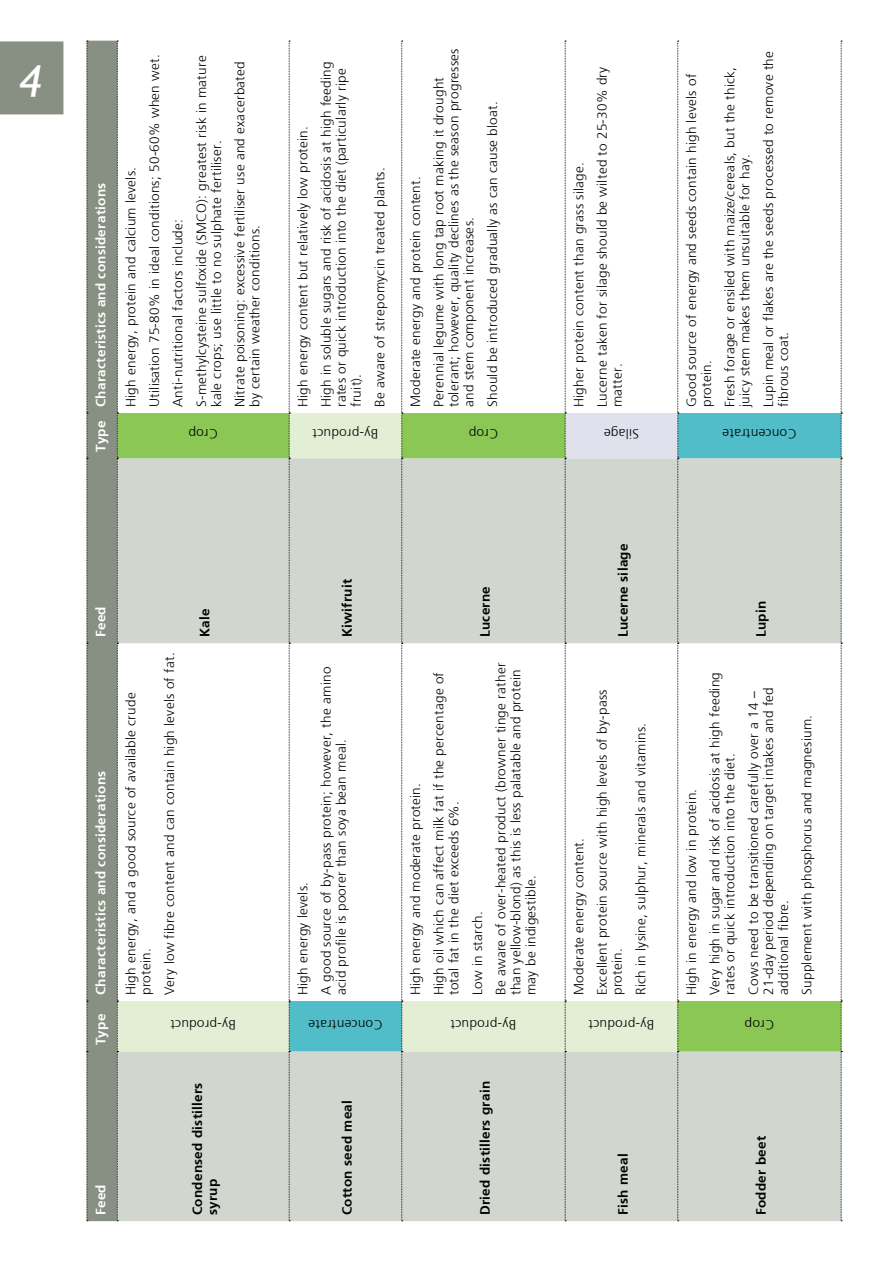
<style>
.page{position:relative;width:893px;height:1263px;background:#fff}
.page>*{position:absolute;margin:0;border:0;box-sizing:border-box;transform-origin:0 0}
.t1{font:italic 500 48px "Agenda";color:#fff}
.t2{font:300 13.5px/23.5px "Frutiger";letter-spacing:.02em;color:#000}
.t3{font:700 13.5px/15px "Frutiger";letter-spacing:.02em;color:#000}
.t4{font:700 13.5px "Frutiger";letter-spacing:.02em;color:#fff}
</style>
<div class="page">
<div style="left:118px;top:1051px;width:723px;height:170px;background:#d1d6cf"></div>
<svg style="left:118px;top:413px;width:171px;height:638px"></svg>
<svg style="left:290px;top:413px;width:551px;height:638px"></svg>
<div style="left:565px;top:413px;width:113px;height:45px;background:#e1e0ed"></div>
<svg style="left:677px;top:41px;width:2px;height:1180px;background:#b2b6b2"></svg>
<svg style="left:841px;top:41px;width:1px;height:1180px"></svg>
<svg style="left:87px;top:41px;width:31px;height:1180px;background:#858e80"></svg>
<svg style="left:289px;top:41px;width:1px;height:1180px"></svg>
<svg style="left:401px;top:41px;width:2px;height:1180px;background:#b3b7b3"></svg>
<svg style="left:565px;top:41px;width:1px;height:1180px"></svg>
<div style="left:0;top:41px;width:63px;height:73px;background:#879082"></div>
<h1 class="t1" style="left:20px;top:51px;width:25px">4</h1>
<p class="t4" style="left:93px;top:452px;width:271px;rotate:-90deg">Type Characteristics and considerations</p>
<p class="t2" style="left:119px;top:407px;width:354px;rotate:-90deg">High energy, protein and calcium levels.<br>Utilisation 75-80% in ideal conditions; 50-60% when wet.<br>Anti-nutritional factors include:<br>S-methylcysteine sulfoxide (SMCO): greatest risk in mature</p>
<p class="t2" style="left:205px;top:407px;width:347px;rotate:-90deg">kale crops; use little to no sulphate fertiliser.<br>Nitrate poisoning: excessive fertiliser use and exacerbated</p>
<p class="t2" style="left:243px;top:407px;width:183px;rotate:-90deg">by certain weather conditions.</p>
<p class="t2" style="left:218px;top:446px;width:31px;rotate:-180deg">Crop</p>
<p class="t2" style="left:291px;top:407px;width:347px;rotate:-90deg">High energy content but relatively low protein.<br>High in soluble sugars and risk of acidosis at high feeding</p>
<p class="t2" style="left:334px;top:407px;width:340px;line-height:15px;rotate:-90deg">rates or quick introduction into the diet (particularly ripe fruit).</p>
<p class="t2" style="left:368px;top:407px;width:241px;rotate:-90deg">Be aware of strepomycin treated plants.</p>
<p class="t2" style="left:378px;top:446px;width:67px;rotate:-180deg">By-product</p>
<p class="t2" style="left:447px;top:407px;width:360px;line-height:15px;rotate:-90deg">tolerant; however, quality declines as the season progresses and stem component increases.</p>
<p class="t2" style="left:404px;top:407px;width:331px;rotate:-90deg">Moderate energy and protein content.<br>Perennial legume with long tap root making it drought</p>
<p class="t2" style="left:481px;top:407px;width:307px;rotate:-90deg">Should be introduced gradually as can cause bloat.</p>
<p class="t2" style="left:498px;top:446px;width:31px;rotate:-180deg">Crop</p>
<p class="t2" style="left:567px;top:407px;width:342px;rotate:-90deg">Higher protein content than grass silage.<br>Lucerne taken for silage should be wilted to 25-30% dry</p>
<p class="t2" style="left:606px;top:407px;width:45px;rotate:-90deg">matter.</p>
<p class="t2" style="left:639px;top:446px;width:37px;rotate:-180deg">Silage</p>
<p class="t2" style="left:684px;top:407px;width:335px;line-height:15px;rotate:-90deg">Good source of energy and seeds contain high levels of protein.</p>
<p class="t2" style="left:723px;top:407px;width:342px;line-height:15px;rotate:-90deg">Fresh forage or ensiled with maize/cereals, but the thick, juicy stem makes them unsuitable for hay.</p>
<p class="t2" style="left:761px;top:407px;width:357px;line-height:15px;rotate:-90deg">Lupin meal or flakes are the seeds processed to remove the fibrous coat.</p>
<p class="t2" style="left:796px;top:446px;width:75px;rotate:-180deg">Concentrate</p>
<p class="t4" style="left:93px;top:637px;width:32px;rotate:-90deg">Feed</p>
<p class="t4" style="left:93px;top:995px;width:226px;rotate:-90deg">Characteristics and considerations</p>
<p class="t4" style="left:93px;top:1045px;width:33px;rotate:-90deg">Type</p>
<p class="t4" style="left:93px;top:1215px;width:32px;rotate:-90deg">Feed</p>
<p class="t2" style="left:124px;top:995px;width:304px;line-height:15px;rotate:-90deg">High energy, and a good source of available crude protein.</p>
<p class="t2" style="left:158px;top:995px;width:344px;rotate:-90deg">Very low fibre content and can contain high levels of fat.</p>
<p class="t3" style="left:197px;top:637px;width:30px;rotate:-90deg">Kale</p>
<p class="t2" style="left:236px;top:1036px;width:67px;rotate:-180deg">By-product</p>
<p class="t3" style="left:190px;top:1215px;width:134px;rotate:-90deg">Condensed distillers syrup</p>
<p class="t3" style="left:340px;top:637px;width:60px;rotate:-90deg">Kiwifruit</p>
<p class="t2" style="left:291px;top:995px;width:330px;rotate:-90deg">High energy levels.<br>A good source of by-pass protein; however, the amino</p>
<p class="t2" style="left:330px;top:995px;width:257px;rotate:-90deg">acid profile is poorer than soya bean meal.</p>
<p class="t2" style="left:382px;top:1036px;width:75px;rotate:-180deg">Concentrate</p>
<p class="t3" style="left:340px;top:1215px;width:117px;rotate:-90deg">Cotton seed meal</p>
<p class="t3" style="left:478px;top:637px;width:53px;rotate:-90deg">Lucerne</p>
<p class="t2" style="left:404px;top:995px;width:324px;rotate:-90deg">High energy and moderate protein.<br>High oil which can affect milk fat if the percentage of</p>
<p class="t2" style="left:442px;top:995px;width:334px;rotate:-90deg">total fat in the diet exceeds 6%.<br>Low in starch.<br>Be aware of over-heated product (browner tinge rather</p>
<p class="t2" style="left:509px;top:995px;width:327px;line-height:15px;rotate:-90deg">than yellow-blond) as this is less palatable and protein may be indigestible.</p>
<p class="t2" style="left:516px;top:1036px;width:67px;rotate:-180deg">By-product</p>
<p class="t3" style="left:478px;top:1215px;width:135px;rotate:-90deg">Dried distillers grain</p>
<p class="t3" style="left:616px;top:637px;width:95px;rotate:-90deg">Lucerne silage</p>
<p class="t2" style="left:567px;top:995px;width:307px;rotate:-90deg">Moderate energy content.<br>Excellent protein source with high levels of by-pass</p>
<p class="t2" style="left:606px;top:995px;width:273px;rotate:-90deg">protein.<br>Rich in lysine, sulphur, minerals and vitamins.</p>
<p class="t2" style="left:654px;top:1036px;width:67px;rotate:-180deg">By-product</p>
<p class="t3" style="left:754px;top:637px;width:38px;rotate:-90deg">Lupin</p>
<p class="t2" style="left:680px;top:995px;width:324px;rotate:-90deg">High in energy and low in protein.<br>Very high in sugar and risk of acidosis at high feeding</p>
<p class="t2" style="left:718px;top:995px;width:305px;rotate:-90deg">rates or quick introduction into the diet.<br>Cows need to be transitioned carefully over a 14 –</p>
<p class="t2" style="left:761px;top:995px;width:309px;line-height:15px;rotate:-90deg">21-day period depending on target intakes and fed additional fibre.</p>
<p class="t2" style="left:774px;top:1036px;width:31px;rotate:-180deg">Crop</p>
<p class="t2" style="left:795px;top:995px;width:282px;rotate:-90deg">Supplement with phosphorus and magnesium.</p>
<p class="t3" style="left:616px;top:1215px;width:63px;rotate:-90deg">Fish meal</p>
<p class="t3" style="left:754px;top:1215px;width:81px;rotate:-90deg">Fodder beet</p>
</div>
